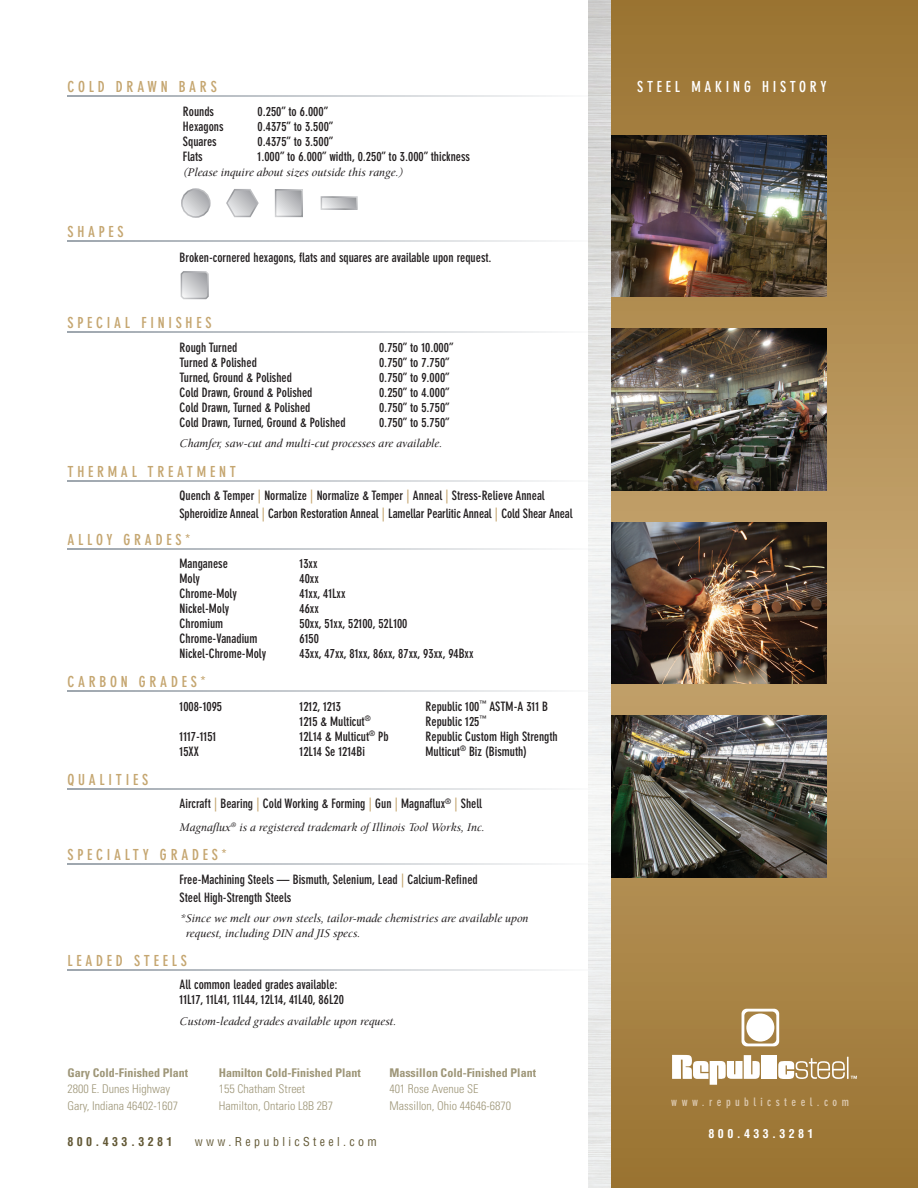
<style>
.page{position:relative;width:918px;height:1188px;background:#fff}
.page>*{position:absolute;margin:0;border:0;box-sizing:border-box;transform-origin:0 0}
.t1{font:700 condensed 15px "DIN Neuzeit Grotesk";letter-spacing:.25em;color:#c5a670}
.t2{font:700 condensed 15px "DIN Neuzeit Grotesk";letter-spacing:.25em;color:#fff}
.t3{font:700 condensed 12.75px/18px "DIN Neuzeit Grotesk";color:#231f20}
.t4{font:italic 12px/15px "Berkeley";color:#231f20}
.t5{font:300 condensed 12px/16.5px "Univers";color:#9e9678}
.t6{font:700 condensed 12px "Univers";color:#9e9678}
.t7{font:condensed 12px "Helvetica";letter-spacing:.28em;color:#635936}
.t8{font:700 condensed 12px "Helvetica";letter-spacing:.28em;color:#fff}
.t9{font:700 condensed 12px "Helvetica";letter-spacing:.28em;color:#635936}
.t10{font:700 condensed 11.55px "DIN Neuzeit Grotesk";letter-spacing:.385em;color:#dcc9af}
.s1{font-size:13.8px;color:#c5a670}
</style>
<div class="page">
<svg style="left:611px;top:0;width:307px;height:1188px;background:#ab874a"></svg>
<img style="left:611px;top:135px;width:216px;height:162px">
<img style="left:611px;top:328px;width:216px;height:162px">
<hr style="left:68px;top:969px;width:540px;height:1px;background:#9ea6ae">
<hr style="left:68px;top:96px;width:540px;height:1px;background:#9ea6ae">
<svg style="left:182px;top:189px;width:28px;height:28px"></svg>
<div style="left:181px;top:188px;width:30px;height:30px;border:2px solid #fff;border-radius:50%"></div>
<svg style="left:278px;top:192px;width:22px;height:22px"></svg>
<div style="left:275px;top:189px;width:28px;height:28px;border:2px solid #fff"></div>
<svg style="left:324px;top:199px;width:31px;height:8px"></svg>
<div style="left:321px;top:196px;width:37px;height:14px;border:2px solid #fff"></div>
<svg style="left:226px;top:189px;width:33px;height:29px"></svg>
<svg style="left:180px;top:271px;width:29px;height:29px"></svg>
<hr style="left:68px;top:241px;width:540px;height:1px;background:#9ea6ae">
<hr style="left:68px;top:863px;width:540px;height:1px;background:#9ea6ae">
<hr style="left:68px;top:788px;width:540px;height:1px;background:#9ea6ae">
<hr style="left:68px;top:690px;width:540px;height:1px;background:#9ea6ae">
<hr style="left:68px;top:549px;width:540px;height:1px;background:#9ea6ae">
<hr style="left:68px;top:480px;width:540px;height:1px;background:#9ea6ae">
<hr style="left:68px;top:332px;width:540px;height:1px;background:#9ea6ae">
<img style="left:611px;top:716px;width:216px;height:162px">
<img style="left:611px;top:522px;width:216px;height:162px">
<svg style="left:742px;top:1009px;width:37px;height:37px"></svg>
<div style="left:746px;top:1014px;width:28px;height:28px;background:#fff;border-radius:50%"></div>
<div style="left:761px;top:1055px;width:7px;height:24px;background:#fff"></div>
<svg style="left:672px;top:1055px;width:88px;height:30px"></svg>
<svg style="left:770px;top:1055px;width:87px;height:24px"></svg>
<img style="left:588px;top:0;width:23px;height:1188px">
<p class="t1" style="left:68px;top:78px;width:142px">Cold Dr aw n Bars</p>
<p class="t1" style="left:68px;top:223px;width:57px">Shapes</p>
<p class="t3" style="left:183px;top:102px;width:33px">Rounds</p>
<p class="t3" style="left:258px;top:102px;width:72px">0.250” to 6.000”</p>
<p class="t3" style="left:183px;top:117px;width:42px">Hexagons</p>
<p class="t3" style="left:258px;top:117px;width:77px">0.4375” to 3.500”</p>
<p class="t3" style="left:183px;top:132px;width:35px">Squares</p>
<p class="t3" style="left:258px;top:132px;width:77px">0.4375” to 3.500”</p>
<p class="t3" style="left:183px;top:147px;width:21px">Flats</p>
<p class="t3" style="left:258px;top:147px;width:214px">1.000” to 6.000” width, 0.250” to 3.000” thickness</p>
<p class="t4" style="left:183px;top:165px;width:223px">(Please inquire about sizes outside this range.)</p>
<p class="t3" style="left:180px;top:249px;width:314px">Broken-cornered hexagons, flats and squares are available upon request.</p>
<p class="t1" style="left:68px;top:314px;width:145px">Spec ial Finishes</p>
<p class="t3" style="left:180px;top:338px;width:59px">Rough Turned</p>
<p class="t3" style="left:379px;top:338px;width:76px">0.750” to 10.000”</p>
<p class="t3" style="left:180px;top:353px;width:79px">Turned &amp; Polished</p>
<p class="t3" style="left:379px;top:353px;width:72px">0.750” to 7.750”</p>
<p class="t3" style="left:180px;top:368px;width:114px">Turned, Ground &amp; Polished</p>
<p class="t3" style="left:379px;top:368px;width:72px">0.750” to 9.000”</p>
<p class="t3" style="left:180px;top:383px;width:134px">Cold Drawn, Ground &amp; Polished</p>
<p class="t3" style="left:379px;top:383px;width:72px">0.250” to 4.000”</p>
<p class="t3" style="left:180px;top:398px;width:132px">Cold Drawn, Turned &amp; Polished</p>
<p class="t3" style="left:379px;top:398px;width:72px">0.750” to 5.750”</p>
<p class="t3" style="left:180px;top:413px;width:168px">Cold Drawn, Turned, Ground &amp; Polished</p>
<p class="t3" style="left:379px;top:413px;width:72px">0.750” to 5.750”</p>
<p class="t4" style="left:180px;top:436px;width:266px">Chamfer, saw-cut and multi-cut processes are available.</p>
<p class="t3" style="left:180px;top:486px;width:395px">Quench &amp; Temper <span class="s1">|</span> Normalize <span class="s1">|</span> Normalize &amp; Temper <span class="s1">|</span> Anneal <span class="s1">|</span> Stress-Relieve Anneal<br>Spheroidize Anneal <span class="s1">|</span> Carbon Restoration Anneal <span class="s1">|</span> Lamellar Pearlitic Anneal <span class="s1">|</span> Cold Shear Aneal</p>
<p class="t3" style="left:180px;top:555px;width:50px">Manganese</p>
<p class="t3" style="left:300px;top:555px;width:19px">13xx</p>
<p class="t3" style="left:180px;top:570px;width:22px">Moly</p>
<p class="t3" style="left:300px;top:570px;width:21px">40xx</p>
<p class="t3" style="left:180px;top:585px;width:59px">Chrome-Moly</p>
<p class="t3" style="left:300px;top:585px;width:48px">41xx, 41Lxx</p>
<p class="t3" style="left:180px;top:600px;width:51px">Nickel-Moly</p>
<p class="t3" style="left:300px;top:600px;width:21px">46xx</p>
<p class="t3" style="left:180px;top:615px;width:45px">Chromium</p>
<p class="t3" style="left:300px;top:615px;width:109px">50xx, 51xx, 52100, 52L100</p>
<p class="t3" style="left:180px;top:630px;width:79px">Chrome-Vanadium</p>
<p class="t3" style="left:300px;top:630px;width:21px">6150</p>
<p class="t3" style="left:180px;top:645px;width:88px">Nickel-Chrome-Moly</p>
<p class="t3" style="left:300px;top:645px;width:176px">43xx, 47xx, 81xx, 86xx, 87xx, 93xx, 94Bxx</p>
<p class="t1" style="left:68px;top:463px;width:170px">Therm al Tr eatm ent</p>
<p class="t1" style="left:68px;top:531px;width:125px">AL loy Gr ades*</p>
<p class="t1" style="left:68px;top:673px;width:140px">Carb on Gr ades*</p>
<p class="t3" style="left:180px;top:697px;width:44px">1008-1095</p>
<p class="t3" style="left:300px;top:697px;width:43px">1212, 1213</p>
<p class="t3" style="left:426px;top:697px;width:124px">Republic 100<sup>™</sup> ASTM-A 311 B</p>
<p class="t3" style="left:300px;top:712px;width:73px">1215 &amp; Multicut<sup>®</sup></p>
<p class="t3" style="left:426px;top:712px;width:63px">Republic 125<sup>™</sup></p>
<p class="t3" style="left:180px;top:727px;width:38px">1117-1151</p>
<p class="t3" style="left:300px;top:727px;width:91px">12L14 &amp; Multicut<sup>®</sup> Pb</p>
<p class="t3" style="left:426px;top:727px;width:134px">Republic Custom High Strength</p>
<p class="t3" style="left:180px;top:742px;width:21px">15XX</p>
<p class="t3" style="left:300px;top:742px;width:67px">12L14 Se 1214Bi</p>
<p class="t3" style="left:426px;top:742px;width:103px">Multicut<sup>®</sup> Biz (Bismuth)</p>
<p class="t3" style="left:180px;top:795px;width:304px">Aircraft <span class="s1">|</span> Bearing <span class="s1">|</span> Cold Working &amp; Forming <span class="s1">|</span> Gun <span class="s1">|</span> Magnaflux<sup>®</sup> <span class="s1">|</span> Shell</p>
<p class="t4" style="left:180px;top:820px;width:308px">Magnaflux<sup>®</sup> is a registered trademark of Illinois Tool Works, Inc.</p>
<p class="t3" style="left:180px;top:870px;width:300px">Free-Machining Steels — Bismuth, Selenium, Lead <span class="s1">|</span> Calcium-Refined<br>Steel High-Strength Steels</p>
<p class="t4" style="left:186px;top:911px;width:346px;text-indent:-6px">*Since we melt our own steels, tailor-made chemistries are available upon request, including DIN and JIS specs.</p>
<p class="t3" style="left:180px;top:978px;width:166px;line-height:15px">All common leaded grades available:<br>11L17, 11L41, 11L44, 12L14, 41L40, 86L20</p>
<p class="t4" style="left:180px;top:1014px;width:220px">Custom-leaded grades available upon request.</p>
<p class="t1" style="left:68px;top:771px;width:81px">Qualities</p>
<p class="t1" style="left:68px;top:846px;width:161px">Spec ialty gr ades*</p>
<p class="t1" style="left:68px;top:952px;width:120px">Leaded Steels</p>
<p class="t6" style="left:68px;top:1065px;width:122px">Gary Cold-Finished Plant</p>
<p class="t5" style="left:68px;top:1081px;width:112px">2800 E. Dunes Highway<br>Gary, Indiana 46402-1607</p>
<p class="t6" style="left:219px;top:1065px;width:144px">Hamilton Cold-Finished Plant</p>
<p class="t5" style="left:219px;top:1081px;width:116px">155 Chatham Street<br>Hamilton, Ontario L8B 2B7</p>
<p class="t9" style="left:68px;top:1134px;width:106px">800.433.3281</p>
<p class="t7" style="left:195px;top:1134px;width:184px">www.RepublicSteel.com</p>
<p class="t6" style="left:389px;top:1065px;width:148px">Massillon Cold-Finished Plant</p>
<p class="t5" style="left:389px;top:1081px;width:123px">401 Rose Avenue SE<br>Massillon, Ohio 44646-6870</p>
<p class="t2" style="left:637px;top:78px;width:191px">Steel m aking histor y</p>
<p class="t10" style="left:671px;top:1095px;width:179px">www.republicsteel.com</p>
<p class="t8" style="left:709px;top:1126px;width:106px">800.433.3281</p>
</div>
